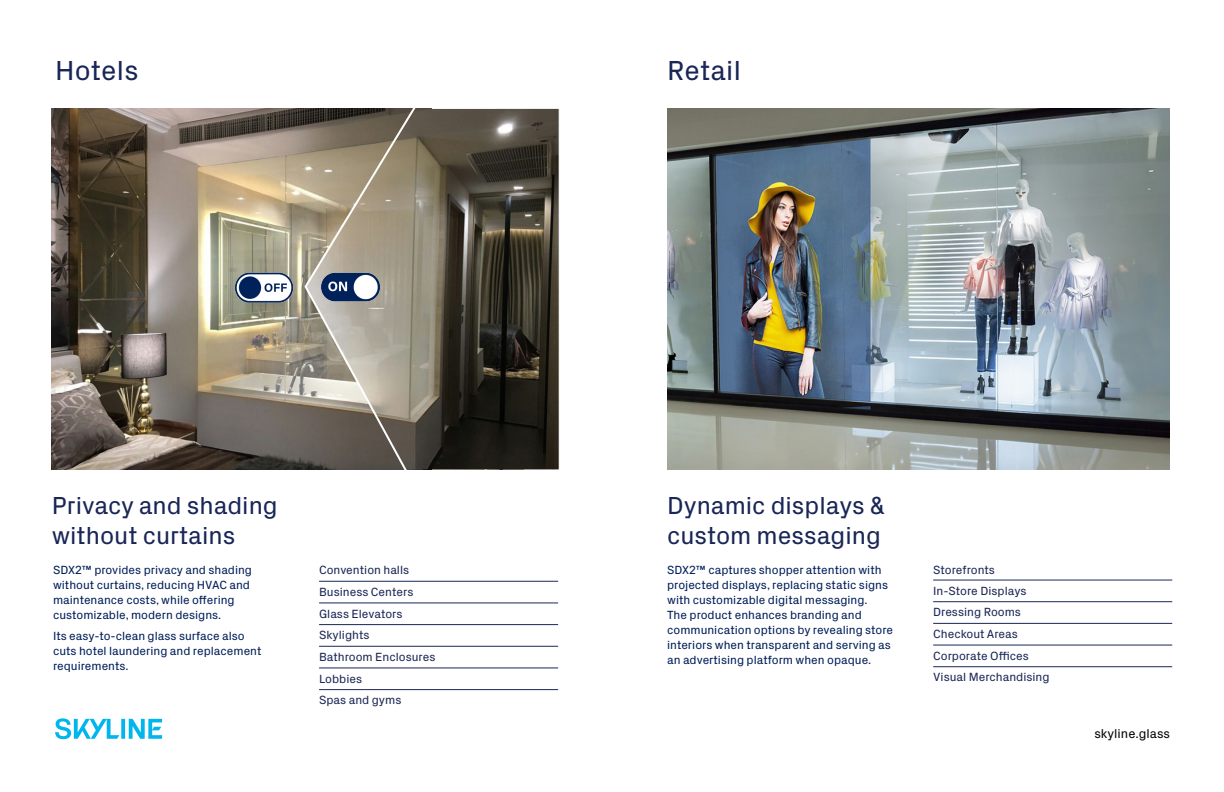
<style>
.page{position:relative;width:1224px;height:792px;background:#fff}
.page>*{position:absolute;margin:0;border:0;box-sizing:border-box;transform-origin:0 0}
.Body_Big-36pt{font:28px "Px Grotesk";letter-spacing:.005em;color:#192656}
.Ruled_List{font:25px/30px "Px Grotesk";color:#192656}
.t1{font:13px "Px Grotesk";color:#040503}
.Ruled_List-2{font:12px/15px "Px Grotesk";color:#001e59}
.Ruled_List-3{font:12px "Px Grotesk";color:#1b2755}
</style>
<div class="page">
<svg style="left:55px;top:718px;width:107px;height:21px"></svg>
<img style="left:667px;top:109px;width:503px;height:360px">
<img style="left:52px;top:109px;width:251px;height:360px">
<svg style="left:303px;top:109px;width:256px;height:360px;background:#676154"></svg>
<img style="left:231px;top:268px;width:66px;height:40px">
<img style="left:317px;top:268px;width:66px;height:39px">
<hr style="left:319px;top:581px;width:239px;height:1px;background:#1b2755">
<hr style="left:319px;top:603px;width:239px;height:1px;background:#1b2755">
<hr style="left:319px;top:624px;width:239px;height:1px;background:#1b2755">
<hr style="left:319px;top:646px;width:239px;height:1px;background:#1b2755">
<hr style="left:319px;top:668px;width:239px;height:1px;background:#1b2755">
<hr style="left:319px;top:689px;width:239px;height:1px;background:#1b2755">
<hr style="left:933px;top:580px;width:239px;height:1px;background:#1b2755">
<hr style="left:933px;top:602px;width:239px;height:1px;background:#1b2755">
<hr style="left:933px;top:623px;width:239px;height:1px;background:#1b2755">
<hr style="left:933px;top:645px;width:239px;height:1px;background:#1b2755">
<hr style="left:933px;top:667px;width:239px;height:1px;background:#1b2755">
<p class="Body_Big-36pt" style="left:55px;top:52px;width:85px">Hotels</p>
<p class="Body_Big-36pt" style="left:667px;top:52px;width:75px">Retail</p>
<p class="Ruled_List" style="left:52px;top:490px;width:228px">Privacy and shading without curtains</p>
<p class="Ruled_List-2" style="left:53px;top:562px;width:201px">SDX2™ provides privacy and shading without curtains, reducing HVAC and maintenance costs, while offering customizable, modern designs.</p>
<p class="Ruled_List-2" style="left:53px;top:628px;width:210px">Its easy-to-clean glass surface also cuts hotel laundering and replacement requirements.</p>
<p class="Ruled_List-3" style="left:319px;top:562px;width:92px">Convention halls</p>
<p class="Ruled_List-3" style="left:319px;top:584px;width:96px">Business Centers</p>
<p class="Ruled_List-3" style="left:319px;top:605px;width:85px">Glass Elevators</p>
<p class="Ruled_List-3" style="left:319px;top:627px;width:52px">Skylights</p>
<p class="Ruled_List-3" style="left:319px;top:649px;width:118px">Bathroom Enclosures</p>
<p class="Ruled_List-3" style="left:319px;top:670px;width:45px">Lobbies</p>
<p class="Ruled_List-3" style="left:319px;top:692px;width:84px">Spas and gyms</p>
<p class="Ruled_List" style="left:667px;top:490px;width:219px">Dynamic displays &amp; custom messaging</p>
<p class="Ruled_List-2" style="left:667px;top:562px;width:228px">SDX2™ captures shopper attention with projected displays, replacing static signs with customizable digital messaging.<br>The product enhances branding and communication options by revealing store interiors when transparent and serving as an advertising platform when opaque.</p>
<p class="Ruled_List-3" style="left:933px;top:562px;width:63px">Storefronts</p>
<p class="Ruled_List-3" style="left:933px;top:582px;width:95px">In-Store Displays</p>
<p class="Ruled_List-3" style="left:933px;top:604px;width:89px">Dressing Rooms</p>
<p class="Ruled_List-3" style="left:933px;top:626px;width:86px">Checkout Areas</p>
<p class="Ruled_List-3" style="left:933px;top:647px;width:97px">Corporate Offices</p>
<p class="Ruled_List-3" style="left:933px;top:669px;width:118px">Visual Merchandising</p>
<p class="t1" style="left:1094px;top:725px;width:77px">skyline.glass</p>
</div>
